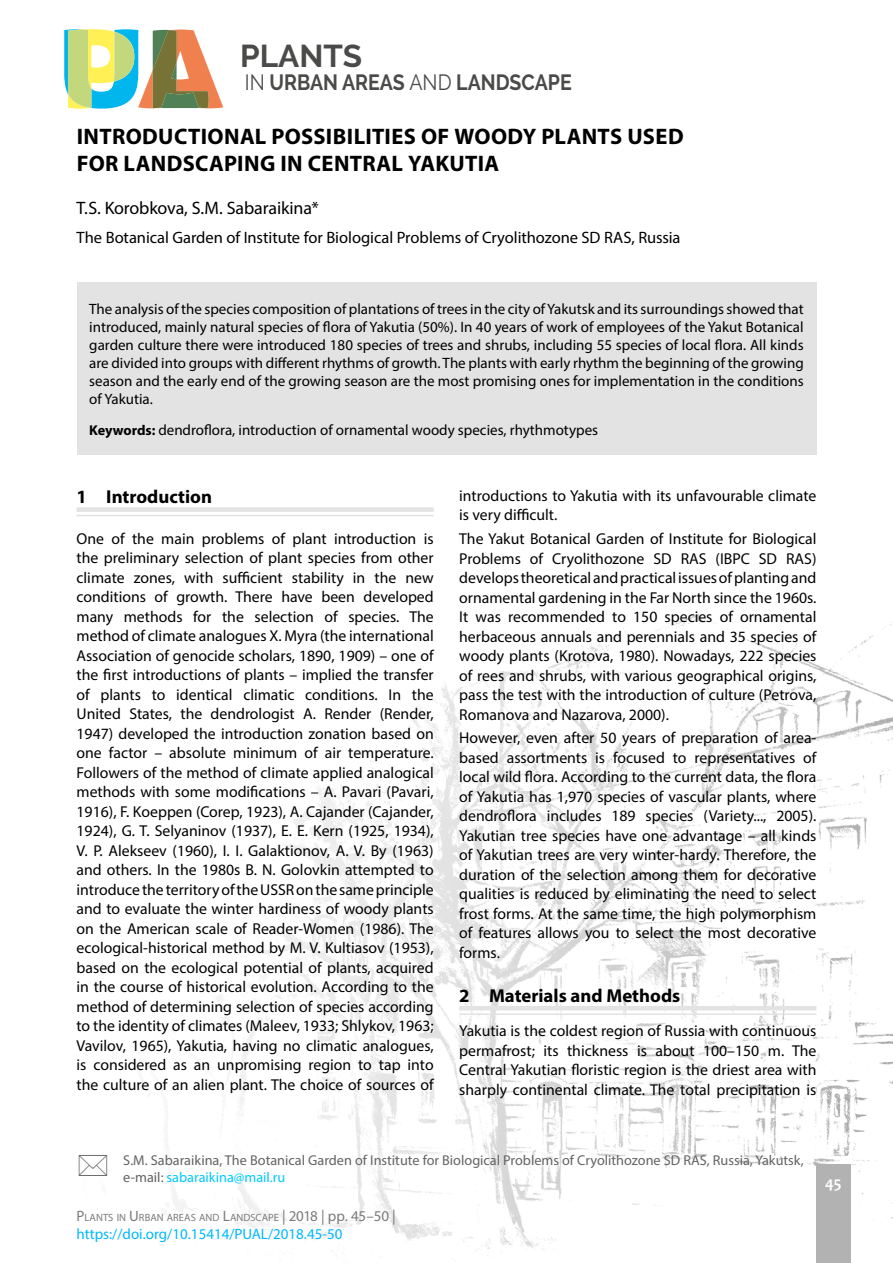
<style>
.page{position:relative;width:893px;height:1263px;background:#fff}
.page>*{position:absolute;margin:0;border:0;box-sizing:border-box;transform-origin:0 0}
.t1{font:700 31.5px "Raleway";color:#4a4a49}
.titulok_velky{font:700 22.5px/27px "Myriad Pro";letter-spacing:.015em;color:#000}
.t2{font:700 22.05px "Raleway";color:#4a4a49;scale:.88 1}
.medzititul_velky{font:700 18.75px "Myriad Pro";color:#000}
.titulok_autori{font:18px "Myriad Pro";letter-spacing:-.01em;color:#000}
.titulok_skola{font:16.5px "Myriad Pro";letter-spacing:-.005em;color:#000}
.t3{font:700 16.5px "Candara";color:#fff}
.blok_anglicky_medzer{font:15.75px/19.5px "Myriad Pro";color:#000;text-align:justify}
.blok_anglicky_suhrn{font:15px/18px "Myriad Pro";color:#000;text-align:justify}
.keywords{font:15px "Myriad Pro";color:#000}
.pata_nazov_autori{font:15px "Myriad Pro";color:#00b8ff}
.adresa{font:14.25px/17.1px "Myriad Pro";color:#646363}
.pata_nazov_autori-2{font:10.5px "Myriad Pro";color:#7c7b7b}
.s1{font-weight:400}
.s2{font-weight:700;font-size:14.25px}
.s3{color:#00c9ff}
.s4{font-size:15px}
</style>
<div class="page">
<img style="left:76px;top:508px;width:817px;height:755px">
<div style="left:816px;top:1164px;width:34px;height:99px;background:#b3b2b2"></div>
<svg style="left:64px;top:29px;width:159px;height:80px"></svg>
<div style="left:77px;top:507px;width:357px;height:5px;background:#e3e3e3"></div>
<hr style="left:77px;top:515px;width:357px;height:1px;background:#e3e3e3">
<hr style="left:459px;top:1006px;width:357px;height:4px;background:#e3e3e3">
<hr style="left:459px;top:1013px;width:357px;height:2px;background:#e3e3e3">
<div style="left:77px;top:283px;width:739px;height:172px;background:#e3e3e3"></div>
<svg style="left:79px;top:1154px;width:28px;height:22px"></svg>
<h1 class="t1" style="left:240px;top:38px;width:124px">PLANTS</h1>
<h3 class="t2" style="left:245px;top:70px;width:373px"><span class="s1">IN</span> URBAN AREAS <span class="s1">AND</span> LANDSCAPE</h3>
<p class="titulok_velky" style="left:77px;top:123px;width:608px">INTRODUCTIONAL POSSIBILITIES OF WOODY PLANTS USED<br>FOR LANDSCAPING IN CENTRAL YAKUTIA</p>
<p class="titulok_autori" style="left:77px;top:197px;width:244px">T.S. Korobkova, S.M. Sabaraikina*</p>
<p class="titulok_skola" style="left:77px;top:227px;width:605px">The Botanical Garden of Institute for Biological Problems of Cryolithozone SD RAS, Russia</p>
<p class="blok_anglicky_suhrn" style="left:89px;top:300px;width:716px">The analysis of the species composition of plantations of trees in the city of Yakutsk and its surroundings showed that introduced, mainly natural species of flora of Yakutia (50%). In 40 years of work of employees of the Yakut Botanical garden culture there were introduced 180 species of trees and shrubs, including 55 species of local flora. All kinds are divided into groups with different rhythms of growth. The plants with early rhythm the beginning of the growing season and the early end of the growing season are the most promising ones for implementation in the conditions of Yakutia.</p>
<p class="keywords" style="left:89px;top:421px;width:510px"><span class="s2">Keywords:</span> dendroflora, introduction of ornamental woody species, rhythmotypes</p>
<p class="medzititul_velky" style="left:77px;top:484px;width:137px">1 Introduction</p>
<p class="blok_anglicky_medzer" style="left:77px;top:529px;width:359px">One of the main problems of plant introduction is the preliminary selection of plant species from other climate zones, with sufficient stability in the new conditions of growth. There have been developed many methods for the selection of species. The method of climate analogues X. Myra (the international Association of genocide scholars, 1890, 1909) – one of the first introductions of plants – implied the transfer of plants to identical climatic conditions. In the United States, the dendrologist A. Render (Render, 1947) developed the introduction zonation based on one factor – absolute minimum of air temperature.<br>Followers of the method of climate applied analogical methods with some modifications – A. Pavari (Pavari, 1916), F. Koeppen (Corep, 1923), A. Cajander (Cajander, 1924), G. T. Selyaninov (1937), E. E. Kern (1925, 1934), V. P. Alekseev (1960), I. I. Galaktionov, A. V. By (1963) and others. In the 1980s B. N. Golovkin attempted to introduce the territory of the USSR on the same principle and to evaluate the winter hardiness of woody plants on the American scale of Reader-Women (1986). The ecological-historical method by M. V. Kultiasov (1953), based on the ecological potential of plants, acquired in the course of historical evolution. According to the method of determining selection of species according to the identity of climates (Maleev, 1933; Shlykov, 1963; Vavilov, 1965), Yakutia, having no climatic analogues, is considered as an unpromising region to tap into the culture of an alien plant. The choice of sources of</p>
<p class="blok_anglicky_medzer" style="left:459px;top:486px;width:359px">introductions to Yakutia with its unfavourable climate is very difficult.</p>
<p class="blok_anglicky_medzer" style="left:459px;top:529px;width:359px">The Yakut Botanical Garden of Institute for Biological Problems of Cryolithozone SD RAS (IBPC SD RAS) develops theoretical and practical issues of planting and ornamental gardening in the Far North since the 1960s.<br>It was recommended to 150 species of ornamental herbaceous annuals and perennials and 35 species of woody plants (Krotova, 1980). Nowadays, 222 species of rees and shrubs, with various geographical origins, pass the test with the introduction of culture (Petrova, Romanova and Nazarova, 2000).</p>
<p class="blok_anglicky_medzer" style="left:459px;top:728px;width:359px">However, even after 50 years of preparation of area&shy;based assortments is focused to representatives of local wild flora. According to the current data, the flora of Yakutia has 1,970 species of vascular plants, where dendroflora includes 189 species (Variety..., 2005).<br>Yakutian tree species have one advantage – all kinds of Yakutian trees are very winter-hardy. Therefore, the duration of the selection among them for decorative qualities is reduced by eliminating the need to select frost forms. At the same time, the high polymorphism of features allows you to select the most decorative forms.</p>
<p class="medzititul_velky" style="left:459px;top:983px;width:223px">2 Materials and Methods</p>
<p class="blok_anglicky_medzer" style="left:459px;top:1021px;width:359px">Yakutia is the coldest region of Russia with continuous permafrost; its thickness is about 100–150 m. The Central Yakutian floristic region is the driest area with sharply continental climate. The total precipitation is</p>
<p class="adresa" style="left:123px;top:1152px;width:682px">S.M. Sabaraikina, The Botanical Garden of Institute for Biological Problems of Cryolithozone SD RAS, Russia, Yakutsk, e-mail: <span class="s3">sabaraikina@mail.ru</span></p>
<p class="pata_nazov_autori-2" style="left:77px;top:1211px;width:321px"><span class="s4">P</span>LANTS IN <span class="s4">U</span>RBAN AREAS AND <span class="s4">L</span>ANDSCAPE <span class="s4">| 2018 | pp. 45–50 |</span></p>
<p class="pata_nazov_autori" style="left:77px;top:1224px;width:267px">https://doi.org/10.15414/PUAL/2018.45-50</p>
<p class="t3" style="left:825px;top:1172px;width:18px">45</p>
</div>
